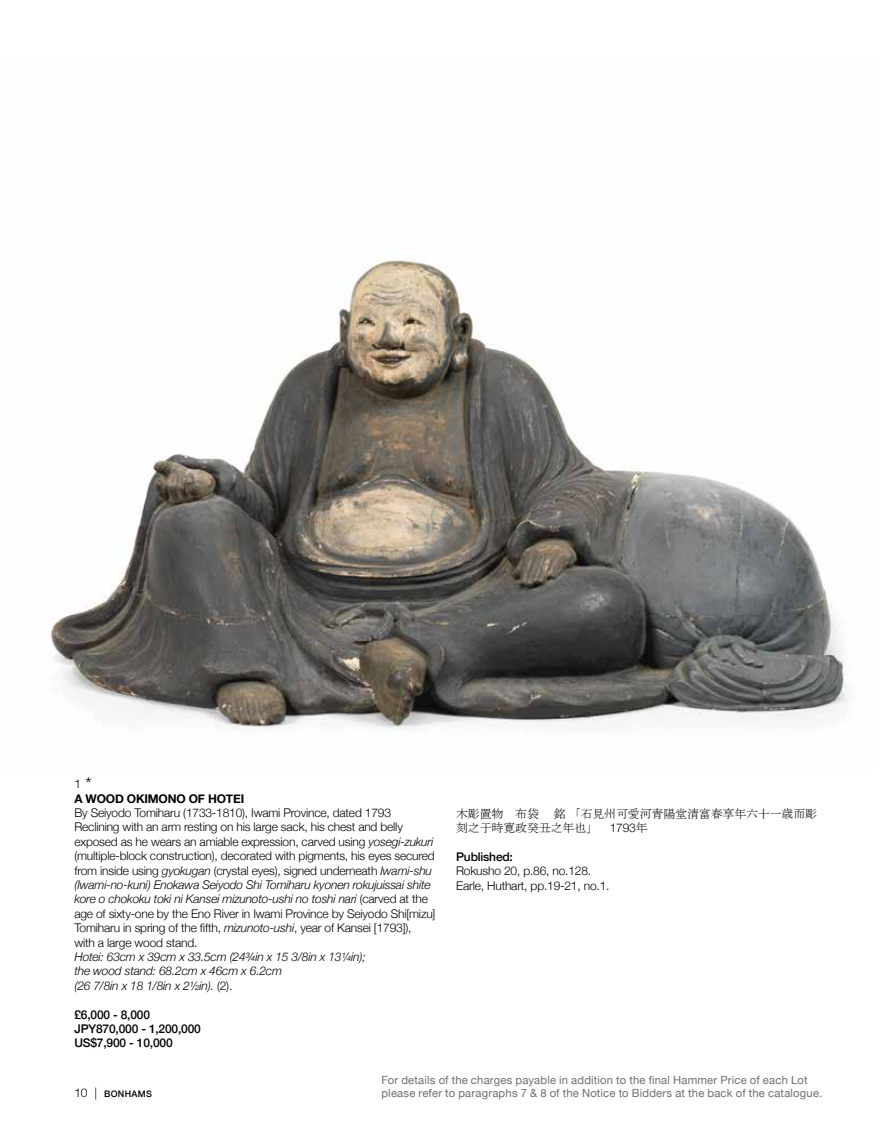
<style>
.page{position:relative;width:893px;height:1127px;background:#fff}
.page>*{position:absolute;margin:0;border:0;box-sizing:border-box;transform-origin:0 0}
.t1{font:300 12px/14.4px "Helvetica Neue";letter-spacing:-.015em;color:#000}
.t2{font:italic 300 12px/14.4px "Helvetica Neue";letter-spacing:-.015em;color:#000}
.t3{font:500 12px/14.4px "Helvetica Neue";letter-spacing:-.015em;color:#000}
.t4{font:12px/14.4px "MS Mincho";letter-spacing:-.015em;color:#000}
.t5{font:700 12px/14.4px "Helvetica Neue";letter-spacing:-.015em;color:#000}
.t6{font:11.25px/12.8px "Helvetica Neue";letter-spacing:.015em;color:#6f6f6f}
.t7{font:500 9px "Helvetica Neue";letter-spacing:.04em;color:#000}
.s1{font-weight:300}
.s2{font-weight:300;font-size:18px}
.s3{font-style:italic}
.s4{font-style:normal}
.s5{font-family:"Helvetica Neue";font-weight:300}
.s6{font-weight:300;font-size:12px}
</style>
<div class="page">
<img style="left:50px;top:260px;width:796px;height:472px">
<p class="t5" style="left:74px;top:777px;width:171px"><span class="s1">1</span> <span class="s2">*<br></span>A WOOD OKIMONO OF HOTEI</p>
<p class="t1" style="left:74px;top:805px;width:363px">By Seiyodo Tomiharu (1733-1810), Iwami Province, dated 1793<br>Reclining with an arm resting on his large sack, his chest and belly exposed as he wears an amiable expression, carved using <span class="s3">yosegi-zukuri </span>(multiple-block construction), decorated with pigments, his eyes secured from inside using <span class="s3">gyokugan</span> (crystal eyes), signed underneath <span class="s3">Iwami-shu (Iwami-no-kuni) Enokawa Seiyodo Shi Tomiharu kyonen rokujuissai shite kore o chokoku toki ni Kansei mizunoto-ushi no toshi nari</span> (carved at the age of sixty-one by the Eno River in Iwami Province by Seiyodo Shi[mizu] Tomiharu in spring of the fifth, <span class="s3">mizunoto-ushi</span>, year of Kansei [1793]),<br>with a large wood stand.</p>
<p class="t2" style="left:74px;top:949px;width:293px">Hotei: 63cm x 39cm x 33.5cm (24¾in x 15 3/8in x 13¼in); the wood stand: 68.2cm x 46cm x 6.2cm<br>(26 7/8in x 18 1/8in x 2½in). <span class="s4">(2).</span></p>
<p class="t3" style="left:74px;top:1006px;width:128px">£6,000 - 8,000<br>JPY870,000 - 1,200,000<br>US$7,900 - 10,000</p>
<p class="t4" style="left:456px;top:806px;width:363px">木彫置物　布袋　銘「石見州可愛河青陽堂清富春享年六十一歳而彫刻之于時寛政癸丑之年也」　<span class="s5">1793</span>年</p>
<p class="t3" style="left:456px;top:848px;width:58px">Published:</p>
<p class="t1" style="left:456px;top:863px;width:155px">Rokusho 20, p.86, no.128.<br>Earle, Huthart, pp.19-21, no.1.</p>
<p class="t7" style="left:74px;top:1087px;width:79px"><span class="s6">10 |</span> BONHAMS</p>
<p class="t6" style="left:381px;top:1075px;width:442px">For details of the charges payable in addition to the final Hammer Price of each Lot please refer to paragraphs 7 &amp; 8 of the Notice to Bidders at the back of the catalogue.</p>
</div>
